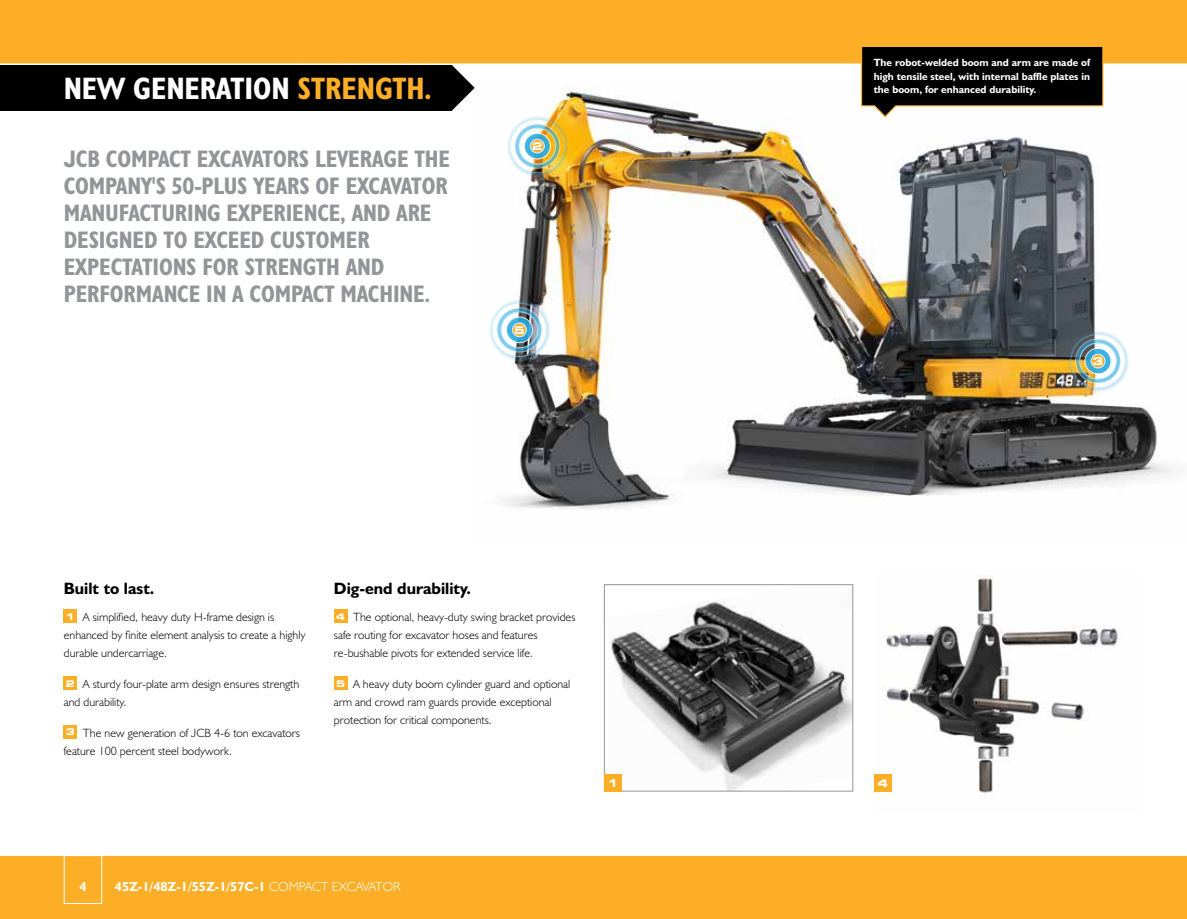
<style>
.page{position:relative;width:1187px;height:919px;background:#fff}
.page>*{position:absolute;margin:0;border:0;box-sizing:border-box;transform-origin:0 0}
.t1{font:31.2px "JCB Bold Condensed";color:#fff}
.t2{font:24px/27px "JCB Bold Condensed";letter-spacing:-.005em;color:#939598}
.t3{font:16.5px "JCB Bold";color:#000}
.t4{font:13.2px "JCB Bold";color:#fff}
.t5{font:12px/18px "JCB Light";color:#000}
.t6{font:10.5px/13.5px "JCB Bold";color:#fff;text-align:justify}
.t7{font:700 expanded 10.5px "Square 721 BT";color:#fff}
.s1{color:#fcaf26}
.s2{font-family:"Square 721 BT";font-weight:700;font-stretch:expanded;font-size:9.15px;color:#fff}
.s3{font-family:"JCB Light"}
</style>
<div class="page">
<div style="left:0;top:855px;width:1186px;height:63px;background:#fcaf26"></div>
<div style="left:64px;top:855px;width:38px;height:48px;border:1px solid #fff"></div>
<svg style="left:452px;top:65px;width:22px;height:45px"></svg>
<div style="left:0;top:54px;width:452px;height:57px;background:#000"></div>
<div style="left:0;top:0;width:1186px;height:64px;background:#fcaf26"></div>
<hr style="left:0;top:63px;width:1186px;height:2px;background:#fff">
<img style="left:874px;top:574px;width:244px;height:225px">
<img style="left:501px;top:86px;width:681px;height:424px">
<div style="left:64px;top:609px;width:13px;height:14px;background:#fcaf26"></div>
<div style="left:64px;top:676px;width:13px;height:13px;background:#fcaf26"></div>
<div style="left:64px;top:725px;width:13px;height:13px;background:#fcaf26"></div>
<div style="left:874px;top:774px;width:17px;height:17px;background:#fcaf26"></div>
<img style="left:611px;top:599px;width:240px;height:190px">
<div style="left:604px;top:584px;width:249px;height:207px;border:1px solid #939598"></div>
<div style="left:604px;top:774px;width:17px;height:17px;background:#fcaf26"></div>
<img style="left:505px;top:114px;width:64px;height:64px">
<svg style="left:489px;top:298px;width:62px;height:63px"></svg>
<img style="left:1065px;top:329px;width:65px;height:63px">
<svg style="left:860px;top:47px;width:243px;height:71px"></svg>
<div style="left:334px;top:609px;width:13px;height:14px;background:#fcaf26"></div>
<div style="left:334px;top:676px;width:13px;height:13px;background:#fcaf26"></div>
<h1 class="t1" style="left:64px;top:69px;width:369px">NEW GENERATION <span class="s1">STRENGTH.</span></h1>
<h2 class="t2" style="left:64px;top:145px;width:388px">JCB COMPACT EXCAVATORS LEVERAGE THE COMPANY'S 50-PLUS YEARS OF EXCAVATOR MANUFACTURING EXPERIENCE, AND ARE DESIGNED TO EXCEED CUSTOMER EXPECTATIONS FOR STRENGTH AND PERFORMANCE IN A COMPACT MACHINE.</h2>
<p class="t7" style="left:532px;top:140px;width:12px">2</p>
<p class="t7" style="left:514px;top:323px;width:12px">5</p>
<p class="t6" style="left:873px;top:56px;width:218px">The robot-welded boom and arm are made of high tensile steel, with internal baffle plates in the boom, for enhanced durability.</p>
<p class="t7" style="left:1092px;top:355px;width:12px">3</p>
<h3 class="t3" style="left:64px;top:578px;width:92px">Built to last.</h3>
<p class="t5" style="left:64px;top:607px;width:243px"><span class="s2">1</span> A simplified, heavy duty H-frame design is enhanced by finite element analysis to create a highly durable undercarriage.</p>
<p class="t5" style="left:64px;top:674px;width:237px"><span class="s2">2</span> A sturdy four-plate arm design ensures strength and durability.</p>
<p class="t5" style="left:64px;top:722px;width:238px;line-height:18.8px"><span class="s2">3</span> The new generation of JCB 4-6 ton excavators feature 100 percent steel bodywork.</p>
<h3 class="t3" style="left:334px;top:578px;width:138px">Dig-end durability.</h3>
<p class="t5" style="left:334px;top:607px;width:243px"><span class="s2">4</span> The optional, heavy-duty swing bracket provides safe routing for excavator hoses and features re-bushable pivots for extended service life.</p>
<p class="t5" style="left:334px;top:674px;width:238px"><span class="s2">5</span> A heavy duty boom cylinder guard and optional arm and crowd ram guards provide exceptional protection for critical components.</p>
<p class="t7" style="left:607px;top:776px;width:12px">1</p>
<p class="t7" style="left:877px;top:776px;width:12px">4</p>
<p class="t4" style="left:79px;top:877px;width:9px">4</p>
<p class="t4" style="left:115px;top:877px;width:287px">45Z-1/48Z-1/55Z-1/57C-1 <span class="s3">COMPACT EXCAVATOR</span></p>
</div>
